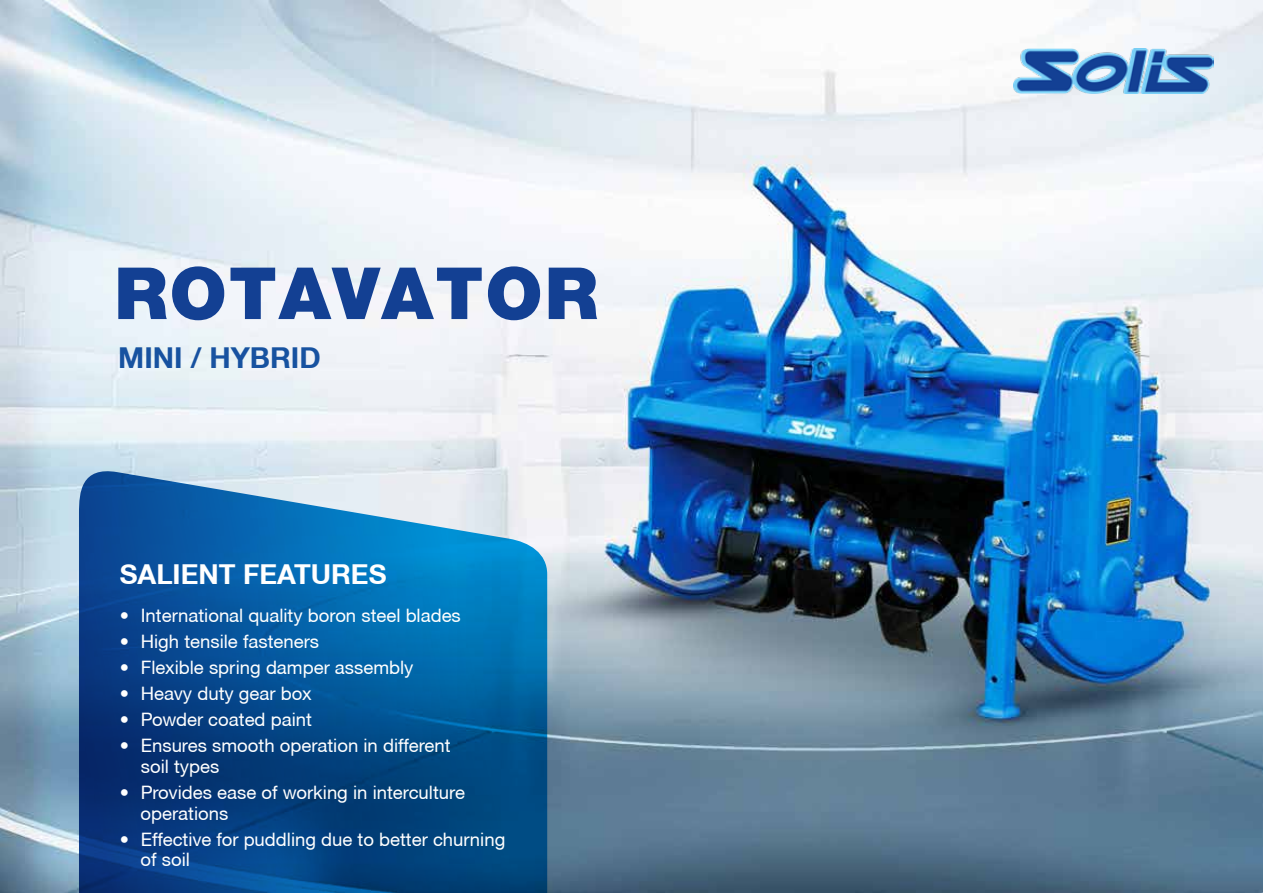
<style>
.page{position:relative;width:1263px;height:893px;background:#fff}
.page>*{position:absolute;margin:0;border:0;box-sizing:border-box;transform-origin:0 0}
.t1{font:900 72px "Helvetica Neue";letter-spacing:.025em;color:#134093}
.t2{font:700 28.8px "Helvetica Neue CE";color:#1752a0}
.t3{font:700 27.45px "Helvetica Neue CE";color:#fff}
.t4{font:18.45px/20.5px "Helvetica Neue CE";color:#fff}
</style>
<div class="page">
<img style="left:0;top:0;width:1263px;height:893px">
<svg style="left:79px;top:471px;width:468px;height:422px;background:#165e9b"></svg>
<img style="left:1013px;top:48px;width:201px;height:45px">
<h1 class="t1" style="left:114px;top:250px;width:485px">ROTAVATOR</h1>
<h2 class="t2" style="left:118px;top:340px;width:204px">MINI / HYBRID</h2>
<h3 class="t3" style="left:120px;top:558px;width:268px">SALIENT FEATURES</h3>
<p class="t4" style="left:120px;top:605px;width:342px">• International quality boron steel blades</p>
<p class="t4" style="left:120px;top:631px;width:201px">• High tensile fasteners</p>
<p class="t4" style="left:120px;top:657px;width:295px">• Flexible spring damper assembly</p>
<p class="t4" style="left:120px;top:683px;width:193px">• Heavy duty gear box</p>
<p class="t4" style="left:120px;top:709px;width:193px">• Powder coated paint</p>
<p class="t4" style="left:141px;top:736px;width:311px;text-indent:-21px">• Ensures smooth operation in different soil types</p>
<p class="t4" style="left:141px;top:782px;width:326px;text-indent:-21px">• Provides ease of working in interculture operations</p>
<p class="t4" style="left:141px;top:829px;width:366px;text-indent:-21px">• Effective for puddling due to better churning of soil</p>
</div>
